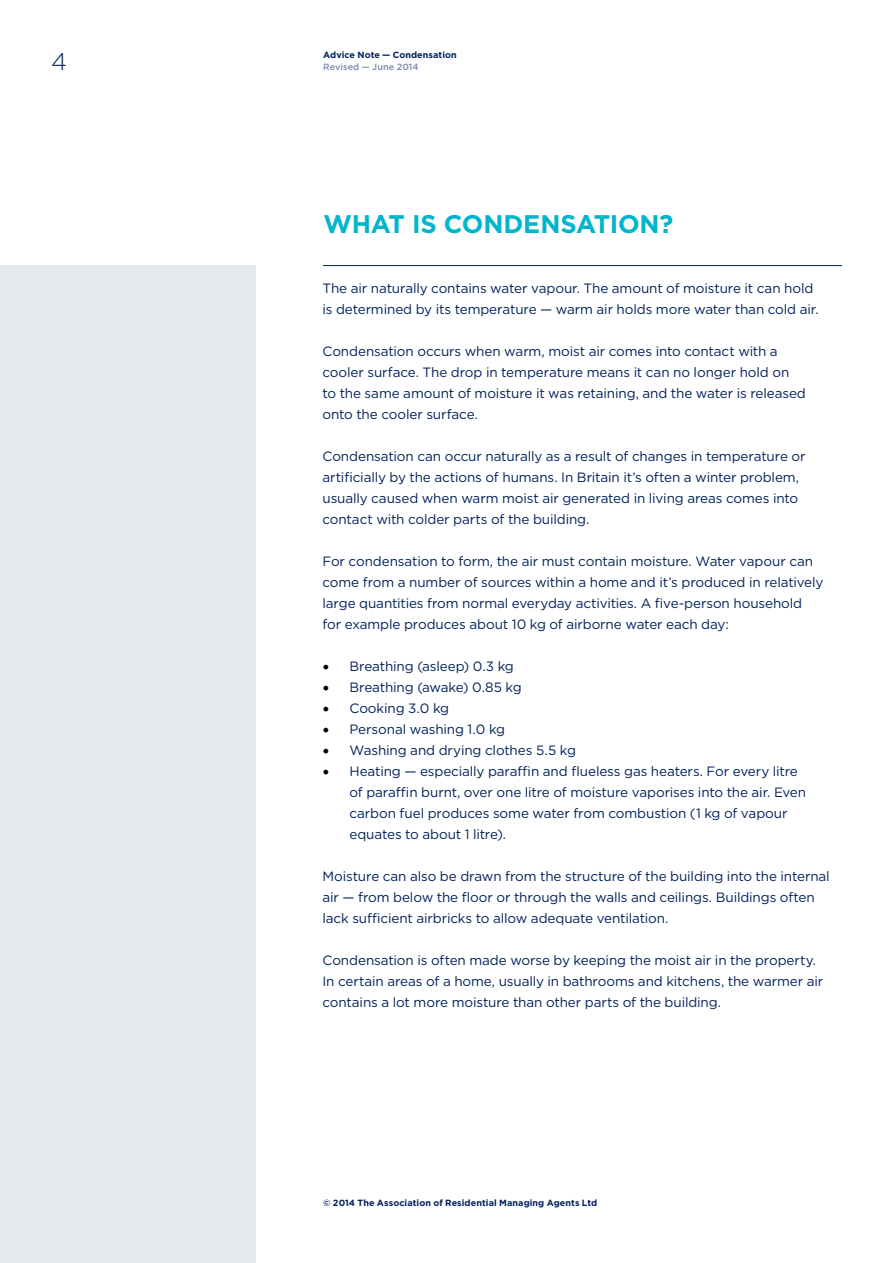
<style>
.page{position:relative;width:893px;height:1263px;background:#fff}
.page>*{position:absolute;margin:0;border:0;box-sizing:border-box;transform-origin:0 0}
.t1{font:700 25.5px "Gotham";letter-spacing:-.01em;color:#00b5cc}
.t2{font:300 24px "Gotham";color:#00215b}
.t3{font:13.5px/21px "Gotham";letter-spacing:-.01em;color:#00215b}
.t4{font:700 9px "Gotham";letter-spacing:.01em;color:#00215b}
.t5{font:500 9px "Gotham";letter-spacing:.01em;color:#7e86ad}
.s1{font-family:"Minion Pro";font-size:18px;color:#000}
</style>
<div class="page">
<div style="left:0;top:266px;width:255px;height:997px;background:#e6eaed"></div>
<hr style="left:323px;top:265px;width:519px;height:1px;background:#00215b">
<h2 class="t2" style="left:51px;top:47px;width:17px">4</h2>
<p class="t4" style="left:323px;top:49px;width:135px">Advice Note — Condensation</p>
<p class="t5" style="left:323px;top:61px;width:97px">Revised — June 2014</p>
<h1 class="t1" style="left:324px;top:207px;width:351px">WHAT IS CONDENSATION?</h1>
<p class="t3" style="left:322px;top:277px;width:498px">The air naturally contains water vapour. The amount of moisture it can hold is determined by its temperature — warm air holds more water than cold air.</p>
<p class="t3" style="left:322px;top:340px;width:485px">Condensation occurs when warm, moist air comes into contact with a cooler surface. The drop in temperature means it can no longer hold on to the same amount of moisture it was retaining, and the water is released onto the cooler surface.</p>
<p class="t3" style="left:322px;top:445px;width:485px">Condensation can occur naturally as a result of changes in temperature or artificially by the actions of humans. In Britain it’s often a winter problem, usually caused when warm moist air generated in living areas comes into contact with colder parts of the building.</p>
<p class="t3" style="left:322px;top:550px;width:503px">For condensation to form, the air must contain moisture. Water vapour can come from a number of sources within a home and it’s produced in relatively large quantities from normal everyday activities. A five-person household for example produces about 10 kg of airborne water each day:</p>
<p class="t3" style="left:322px;top:655px;width:193px"><span class="s1">•</span> Breathing (asleep) 0.3 kg</p>
<p class="t3" style="left:322px;top:676px;width:201px"><span class="s1">•</span> Breathing (awake) 0.85 kg</p>
<p class="t3" style="left:322px;top:697px;width:128px"><span class="s1">•</span> Cooking 3.0 kg</p>
<p class="t3" style="left:322px;top:718px;width:184px"><span class="s1">•</span> Personal washing 1.0 kg</p>
<p class="t3" style="left:322px;top:739px;width:255px"><span class="s1">•</span> Washing and drying clothes 5.5 kg</p>
<p class="t3" style="left:349px;top:760px;width:458px;text-indent:-27px"><span class="s1">•</span> Heating — especially paraffin and flueless gas heaters. For every litre of paraffin burnt, over one litre of moisture vaporises into the air. Even carbon fuel produces some water from combustion (1 kg of vapour equates to about 1 litre).</p>
<p class="t3" style="left:322px;top:865px;width:509px">Moisture can also be drawn from the structure of the building into the internal air — from below the floor or through the walls and ceilings. Buildings often lack sufficient airbricks to allow adequate ventilation.</p>
<p class="t3" style="left:322px;top:949px;width:502px">Condensation is often made worse by keeping the moist air in the property.<br>In certain areas of a home, usually in bathrooms and kitchens, the warmer air contains a lot more moisture than other parts of the building.</p>
<p class="t4" style="left:323px;top:1197px;width:276px">© 2014 The Association of Residential Managing Agents Ltd</p>
</div>
